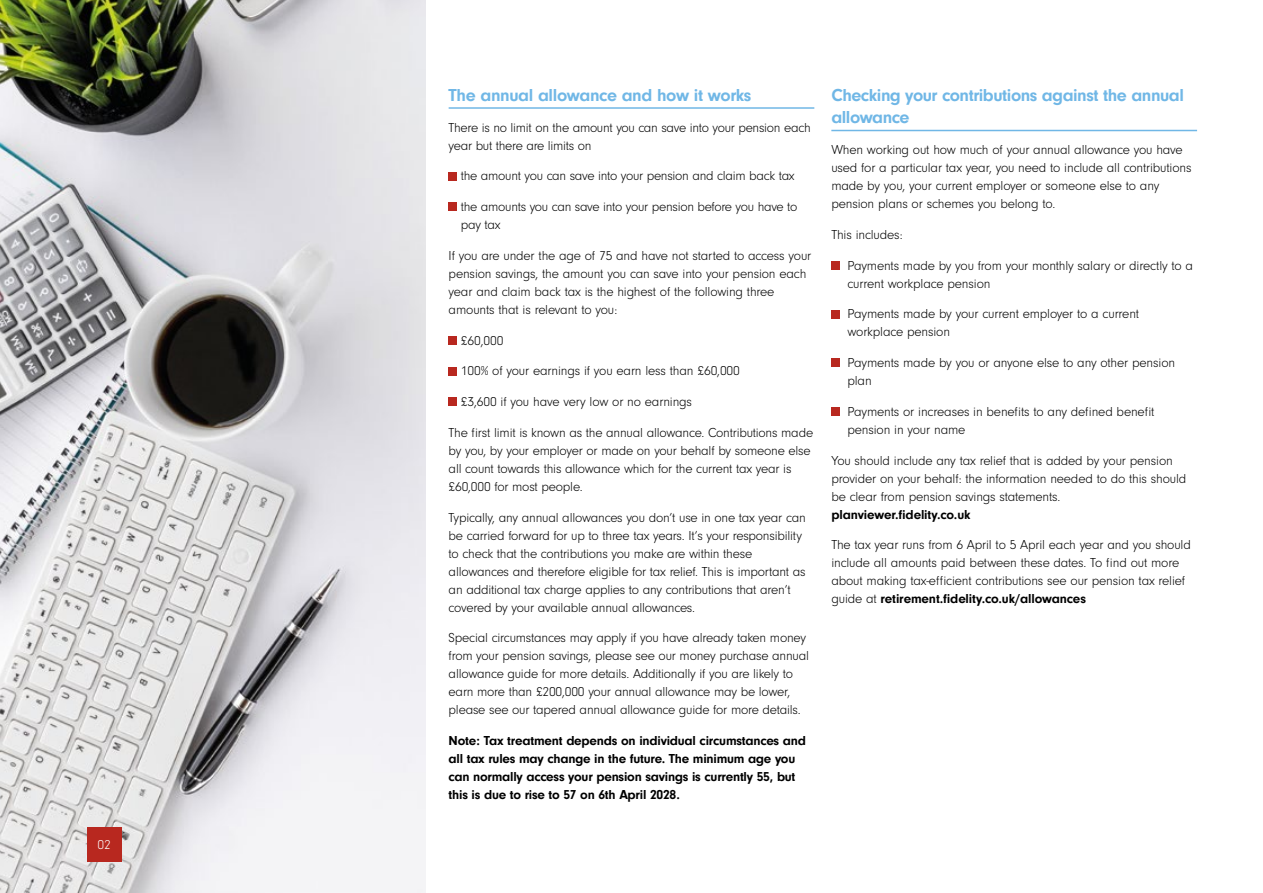
<style>
.page{position:relative;width:1263px;height:893px;background:#fff}
.page>*{position:absolute;margin:0;border:0;box-sizing:border-box;transform-origin:0 0}
.t1{font:700 18px/22.5px "Neuzeit Gro";letter-spacing:-.025em;color:#70b7e6}
.t2{font:300 13.5px/18px "Neuzeit Gro";letter-spacing:-.015em;color:#000}
.t3{font:700 13.5px/18px "Neuzeit Gro";letter-spacing:-.015em;color:#000}
.t4{font:300 13.5px "Neuzeit Gro";color:#fff}
.s1{font-weight:700}
</style>
<div class="page">
<img style="left:0;top:0;width:425px;height:893px">
<hr style="left:449px;top:107px;width:365px;height:2px;background:#70b7e6">
<div style="left:449px;top:172px;width:8px;height:8px;background:#b8281f"></div>
<div style="left:449px;top:203px;width:8px;height:8px;background:#b8281f"></div>
<div style="left:449px;top:336px;width:8px;height:9px;background:#b8281f"></div>
<div style="left:449px;top:367px;width:8px;height:8px;background:#b8281f"></div>
<div style="left:449px;top:398px;width:8px;height:8px;background:#b8281f"></div>
<hr style="left:831px;top:130px;width:366px;height:1px;background:#70b7e6">
<div style="left:831px;top:261px;width:9px;height:9px;background:#b8281f"></div>
<div style="left:831px;top:310px;width:9px;height:8px;background:#b8281f"></div>
<div style="left:831px;top:359px;width:9px;height:8px;background:#b8281f"></div>
<div style="left:831px;top:407px;width:9px;height:9px;background:#b8281f"></div>
<div style="left:87px;top:827px;width:34px;height:34px;background:#b8281f"></div>
<p class="t4" style="left:98px;top:837px;width:15px">02</p>
<h1 class="t1" style="left:449px;top:84px;width:304px">The annual allowance and how it works</h1>
<p class="t2" style="left:449px;top:119px;width:364px">There is no limit on the amount you can save into your pension each year but there are limits on</p>
<p class="t2" style="left:461px;top:167px;width:335px">the amount you can save into your pension and claim back tax</p>
<p class="t2" style="left:461px;top:198px;width:338px">the amounts you can save into your pension before you have to pay tax</p>
<p class="t2" style="left:449px;top:247px;width:364px">If you are under the age of 75 and have not started to access your pension savings, the amount you can save into your pension each year and claim back tax is the highest of the following three amounts that is relevant to you:</p>
<p class="t2" style="left:461px;top:332px;width:44px">£60,000</p>
<p class="t2" style="left:461px;top:362px;width:281px">100% of your earnings if you earn less than £60,000</p>
<p class="t2" style="left:461px;top:393px;width:233px">£3,600 if you have very low or no earnings</p>
<p class="t2" style="left:449px;top:424px;width:366px">The first limit is known as the annual allowance. Contributions made by you, by your employer or made on your behalf by someone else all count towards this allowance which for the current tax year is £60,000 for most people.</p>
<p class="t2" style="left:449px;top:509px;width:359px">Typically, any annual allowances you don’t use in one tax year can be carried forward for up to three tax years. It’s your responsibility to check that the contributions you make are within these allowances and therefore eligible for tax relief. This is important as an additional tax charge applies to any contributions that aren’t covered by your available annual allowances.</p>
<p class="t2" style="left:449px;top:629px;width:362px">Special circumstances may apply if you have already taken money from your pension savings, please see our money purchase annual allowance guide for more details. Additionally if you are likely to earn more than £200,000 your annual allowance may be lower, please see our tapered annual allowance guide for more details.</p>
<p class="t3" style="left:449px;top:732px;width:359px">Note: Tax treatment depends on individual circumstances and all tax rules may change in the future. The minimum age you can normally access your pension savings is currently 55, but this is due to rise to 57 on 6th April 2028.</p>
<h1 class="t1" style="left:831px;top:84px;width:354px">Checking your contributions against the annual allowance</h1>
<p class="t2" style="left:831px;top:141px;width:362px">When working out how much of your annual allowance you have used for a particular tax year, you need to include all contributions made by you, your current employer or someone else to any pension plans or schemes you belong to.</p>
<p class="t2" style="left:831px;top:226px;width:73px">This includes:</p>
<p class="t2" style="left:847px;top:257px;width:347px">Payments made by you from your monthly salary or directly to a current workplace pension</p>
<p class="t2" style="left:847px;top:305px;width:293px">Payments made by your current employer to a current workplace pension</p>
<p class="t2" style="left:847px;top:354px;width:329px">Payments made by you or anyone else to any other pension plan</p>
<p class="t2" style="left:847px;top:403px;width:309px">Payments or increases in benefits to any defined benefit pension in your name</p>
<p class="t2" style="left:831px;top:452px;width:357px">You should include any tax relief that is added by your pension provider on your behalf: the information needed to do this should be clear from pension savings statements.</p>
<p class="t3" style="left:831px;top:505px;width:141px">planviewer.fidelity.co.uk</p>
<p class="t2" style="left:831px;top:536px;width:361px">The tax year runs from 6 April to 5 April each year and you should include all amounts paid between these dates. To find out more about making tax-efficient contributions see our pension tax relief guide at <span class="s1">retirement.fidelity.co.uk/allowances</span></p>
</div>
